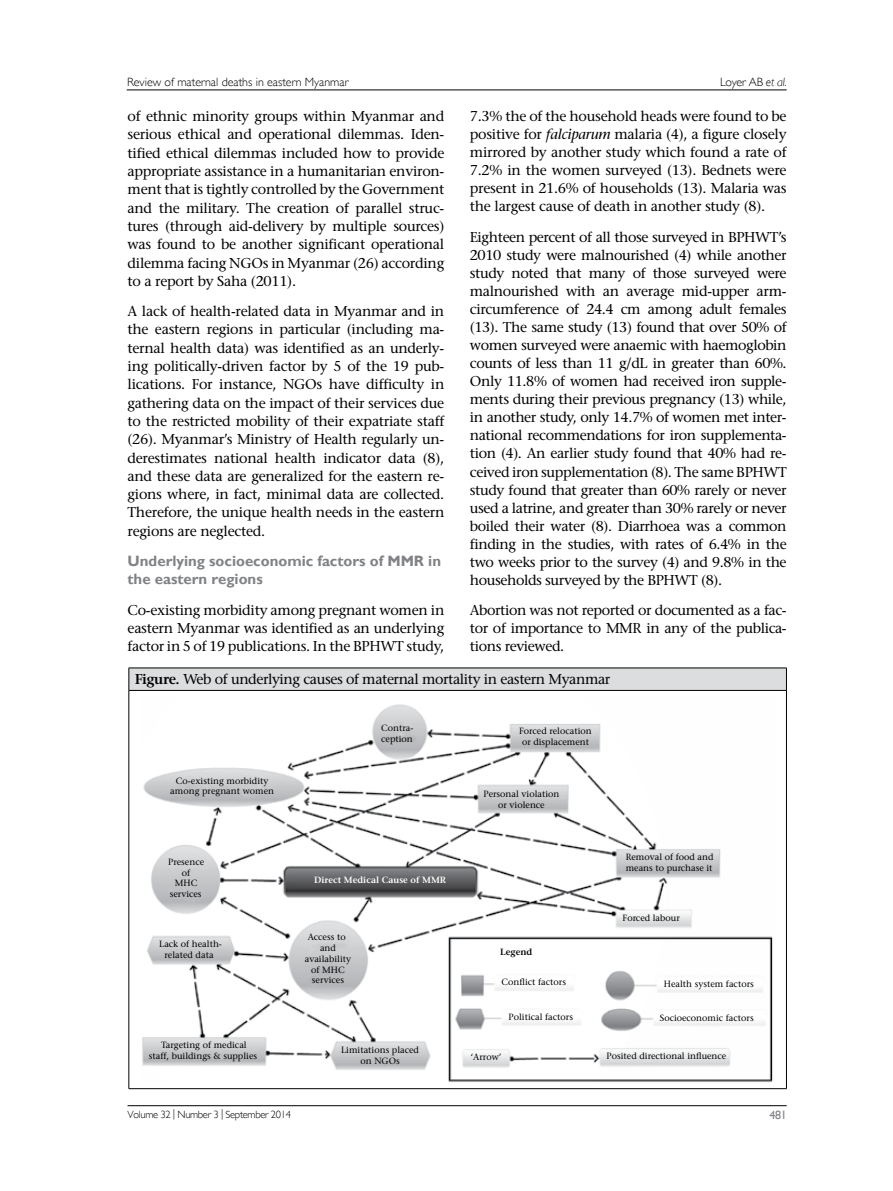
<style>
.page{position:relative;width:893px;height:1191px;background:#fff}
.page>*{position:absolute;margin:0;border:0;box-sizing:border-box;transform-origin:0 0}
.t1{font:700 15px/18.3px "Gill Sans";color:#808285}
.t2{font:500 14.25px/18px "Stone Serif Std";letter-spacing:-.02em;color:#000;text-align:justify}
.t3{font:300 12px "Gill Sans";color:#000}
.t4{font:12px "Gill Sans";color:#808285}
.t5{font:300 10.5px "Gill Sans";letter-spacing:-.03em;color:#000}
.t6{font:500 9px/10.8px "Stone Serif Std";color:#000;text-align:center}
.t7{font:600 9px "Stone Serif Std";color:#fff}
.t8{font:600 9px "Stone Serif Std";color:#000}
.s1{font-style:italic}
.s2{font-weight:600}
</style>
<div class="page">
<hr style="left:127px;top:90px;width:660px;height:1px;background:#000">
<hr style="left:128px;top:1105px;width:659px;height:1px;background:#000">
<div style="left:129px;top:668px;width:657px;height:22px;background:#dcddde"></div>
<hr style="left:129px;top:667px;width:658px;height:1px;background:#000">
<svg style="left:129px;top:668px;width:1px;height:22px"></svg>
<svg style="left:786px;top:668px;width:1px;height:22px"></svg>
<hr style="left:129px;top:690px;width:658px;height:1px;background:#000">
<hr style="left:129px;top:690px;width:1px;height:398px;background:#000">
<hr style="left:786px;top:690px;width:1px;height:398px;background:#000">
<hr style="left:129px;top:1088px;width:658px;height:1px;background:#000">
<img style="left:142px;top:704px;width:631px;height:378px">
<p class="t3" style="left:127px;top:75px;width:223px">Review of maternal deaths in eastern Myanmar</p>
<p class="t3" style="left:720px;top:75px;width:68px">Loyer AB <span class="s1">et al.</span></p>
<p class="t2" style="left:470px;top:107px;width:318px">7.3% the of the household heads were found to be positive for <span class="s1">falciparum</span> malaria (4), a figure closely mirrored by another study which found a rate of 7.2% in the women surveyed (13). Bednets were present in 21.6% of households (13). Malaria was the largest cause of death in another study (8).</p>
<p class="t2" style="left:470px;top:228px;width:318px">Eighteen percent of all those surveyed in BPHWT’s 2010 study were malnourished (4) while another study noted that many of those surveyed were malnourished with an average mid-upper arm&shy;circumference of 24.4 cm among adult females (13). The same study (13) found that over 50% of women surveyed were anaemic with haemoglobin counts of less than 11 g/dL in greater than 60%.<br>Only 11.8% of women had received iron supple&shy;ments during their previous pregnancy (13) while, in another study, only 14.7% of women met inter&shy;national recommendations for iron supplementa&shy;tion (4). An earlier study found that 40% had re&shy;ceived iron supplementation (8). The same BPHWT study found that greater than 60% rarely or never used a latrine, and greater than 30% rarely or never boiled their water (8). Diarrhoea was a common finding in the studies, with rates of 6.4% in the two weeks prior to the survey (4) and 9.8% in the households surveyed by the BPHWT (8).</p>
<p class="t2" style="left:470px;top:601px;width:318px">Abortion was not reported or documented as a fac&shy;tor of importance to MMR in any of the publica&shy;tions reviewed.</p>
<p class="t2" style="left:135px;top:670px;width:477px"><span class="s2">Figure.</span> Web of underlying causes of maternal mortality in eastern Myanmar</p>
<p class="t6" style="left:381px;top:722px;width:34px;text-align:left">Contra&shy;ception</p>
<p class="t6" style="left:519px;top:726px;width:74px">Forced relocation or displacement</p>
<p class="t2" style="left:128px;top:107px;width:318px">of ethnic minority groups within Myanmar and serious ethical and operational dilemmas. Iden&shy;tified ethical dilemmas included how to provide appropriate assistance in a humanitarian environ&shy;ment that is tightly controlled by the Government and the military. The creation of parallel struc&shy;tures (through aid-delivery by multiple sources) was found to be another significant operational dilemma facing NGOs in Myanmar (26) according to a report by Saha (2011).</p>
<p class="t2" style="left:128px;top:302px;width:318px">A lack of health-related data in Myanmar and in the eastern regions in particular (including ma&shy;ternal health data) was identified as an underly&shy;ing politically-driven factor by 5 of the 19 pub&shy;lications. For instance, NGOs have difficulty in gathering data on the impact of their services due to the restricted mobility of their expatriate staff (26). Myanmar’s Ministry of Health regularly un&shy;derestimates national health indicator data (8), and these data are generalized for the eastern re&shy;gions where, in fact, minimal data are collected.<br>Therefore, the unique health needs in the eastern regions are neglected.</p>
<p class="t1" style="left:128px;top:552px;width:315px">Underlying socioeconomic factors of MMR in the eastern regions</p>
<p class="t2" style="left:128px;top:600px;width:318px">Co-existing morbidity among pregnant women in eastern Myanmar was identified as an underlying factor in 5 of 19 publications. In the BPHWT study,</p>
<p class="t6" style="left:170px;top:775px;width:105px">Co-existing morbidity among pregnant women</p>
<p class="t6" style="left:168px;top:856px;width:37px">Presence of<br>MHC services</p>
<p class="t6" style="left:159px;top:938px;width:64px">Lack of health&shy;related data</p>
<p class="t7" style="left:314px;top:874px;width:133px">Direct Medical Cause of MMR</p>
<p class="t6" style="left:305px;top:931px;width:48px">Access to and availability of MHC services</p>
<p class="t6" style="left:149px;top:1039px;width:110px">Targeting of medical<br>staff, buildings &amp; supplies</p>
<p class="t6" style="left:341px;top:1044px;width:79px">Limitations placed on NGOs</p>
<p class="t6" style="left:483px;top:788px;width:77px">Personal violation or violence</p>
<p class="t6" style="left:626px;top:852px;width:89px;text-align:left">Removal of food and means to purchase it</p>
<p class="t6" style="left:623px;top:912px;width:59px">Forced labour</p>
<p class="t8" style="left:500px;top:946px;width:34px">Legend</p>
<p class="t6" style="left:501px;top:976px;width:66px">Conflict factors</p>
<p class="t6" style="left:509px;top:1012px;width:66px">Political factors</p>
<p class="t6" style="left:471px;top:1051px;width:32px">‘Arrow’</p>
<p class="t6" style="left:607px;top:1051px;width:121px">Posited directional influence</p>
<p class="t6" style="left:664px;top:978px;width:91px">Health system factors</p>
<p class="t6" style="left:660px;top:1012px;width:95px">Socioeconomic factors</p>
<p class="t5" style="left:128px;top:1108px;width:165px">Volume 32 | Number 3 | September 2014</p>
<p class="t4" style="left:769px;top:1107px;width:19px">481</p>
</div>
